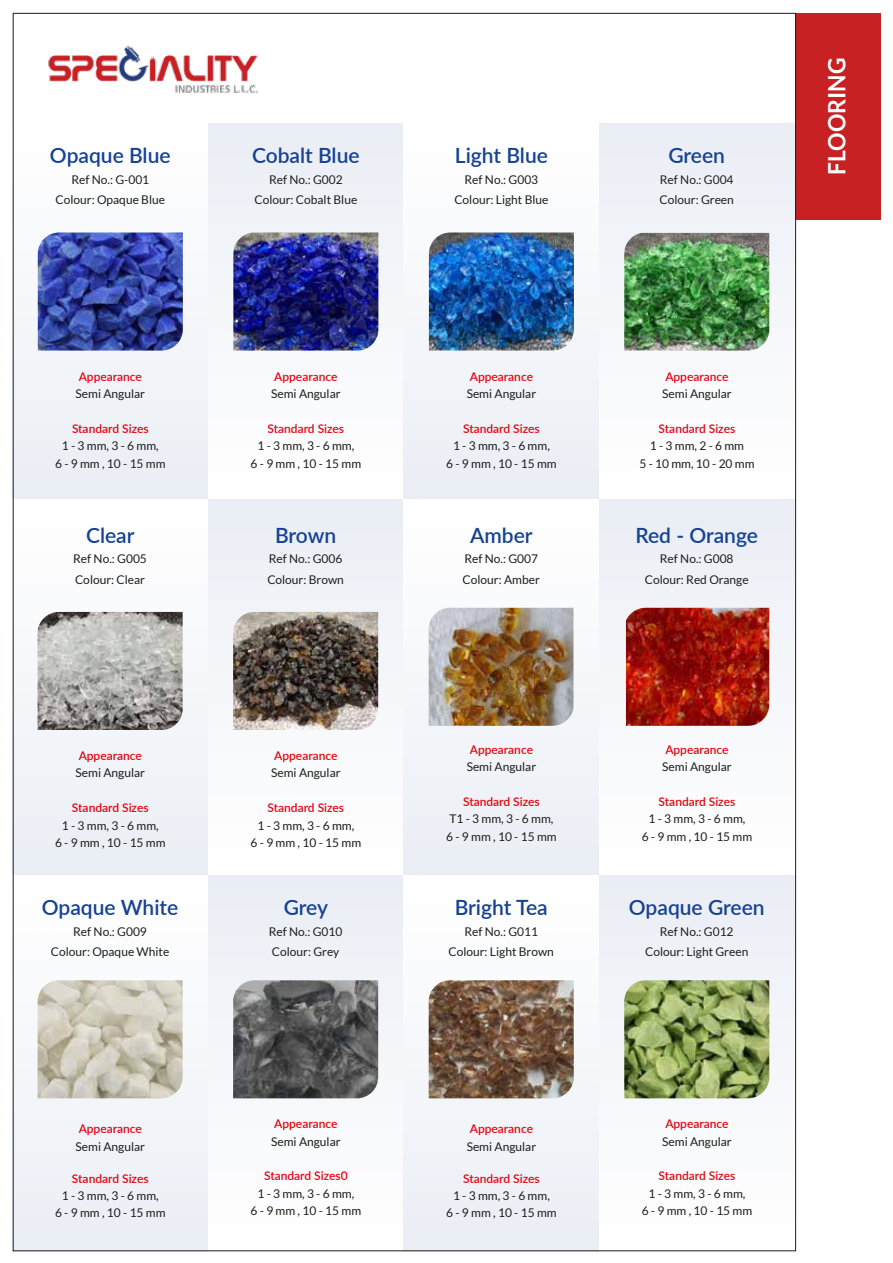
<style>
.page{position:relative;width:893px;height:1263px;background:#fff}
.page>*{position:absolute;margin:0;border:0;box-sizing:border-box;transform-origin:0 0}
.t1{font:700 24px "Lato";color:#fff;scale:.96 1}
.t2{font:600 21px "Lato";color:#164194}
.t3{font:12px/20.4px "Lato";color:#1d1d1b;text-align:center}
.t4{font:600 12px "Lato";color:#e30613}
</style>
<div class="page">
<div style="left:13px;top:123px;width:195px;height:376px;background:#f2f5f9"></div>
<div style="left:208px;top:123px;width:196px;height:376px;background:#f7f9fb"></div>
<div style="left:404px;top:123px;width:195px;height:376px;background:#f2f5f9"></div>
<div style="left:599px;top:123px;width:196px;height:376px;background:linear-gradient(to right,#f5f7fa,#f4f6fa)"></div>
<div style="left:13px;top:499px;width:195px;height:376px;background:#f2f5f9"></div>
<div style="left:208px;top:499px;width:196px;height:376px;background:#f7f9fb"></div>
<div style="left:404px;top:499px;width:195px;height:376px;background:#f2f5f9"></div>
<div style="left:599px;top:499px;width:196px;height:376px;background:linear-gradient(to right,#f5f7fa,#f5f6f9)"></div>
<div style="left:13px;top:876px;width:195px;height:375px;background:#f2f5f9"></div>
<div style="left:208px;top:876px;width:196px;height:375px;background:#f7f8fb"></div>
<div style="left:404px;top:876px;width:195px;height:375px;background:#f2f5f9"></div>
<div style="left:599px;top:876px;width:196px;height:375px;background:#f7f8fb"></div>
<img style="left:38px;top:612px;width:145px;height:118px">
<img style="left:233px;top:612px;width:145px;height:118px">
<img style="left:429px;top:608px;width:144px;height:118px">
<img style="left:626px;top:608px;width:143px;height:118px">
<img style="left:429px;top:980px;width:145px;height:118px">
<img style="left:624px;top:980px;width:145px;height:118px">
<img style="left:38px;top:980px;width:145px;height:118px">
<img style="left:233px;top:980px;width:145px;height:118px">
<img style="left:624px;top:233px;width:145px;height:118px">
<img style="left:429px;top:232px;width:145px;height:119px">
<img style="left:48px;top:45px;width:210px;height:48px">
<div style="left:796px;top:13px;width:85px;height:207px;background:#c82124"></div>
<img style="left:38px;top:232px;width:145px;height:119px">
<img style="left:233px;top:232px;width:145px;height:119px">
<h2 class="t2" style="left:50px;top:140px;width:122px">Opaque Blue</h2>
<p class="t3" style="left:56px;top:169px;width:111px">Ref No.: G-001<br>Colour: Opaque Blue</p>
<p class="t4" style="left:79px;top:367px;width:65px">Appearance</p>
<p class="t3" style="left:76px;top:383px;width:71px">Semi Angular</p>
<p class="t4" style="left:72px;top:420px;width:78px">Standard Sizes</p>
<p class="t3" style="left:55px;top:437px;width:112px;line-height:17.4px">1 - 3 mm, 3 - 6 mm,<br>6 - 9 mm , 10 - 15 mm</p>
<h2 class="t2" style="left:86px;top:520px;width:50px">Clear</h2>
<p class="t3" style="left:73px;top:548px;width:75px;text-align:left">Ref No.: G005<br>Colour: Clear</p>
<p class="t4" style="left:79px;top:747px;width:65px">Appearance</p>
<p class="t3" style="left:76px;top:763px;width:71px">Semi Angular</p>
<p class="t4" style="left:72px;top:799px;width:78px">Standard Sizes</p>
<p class="t3" style="left:55px;top:816px;width:112px;line-height:17.4px">1 - 3 mm, 3 - 6 mm,<br>6 - 9 mm , 10 - 15 mm</p>
<h2 class="t2" style="left:42px;top:892px;width:138px">Opaque White</h2>
<p class="t3" style="left:51px;top:921px;width:120px">Ref No.: G009<br>Colour: Opaque White</p>
<p class="t4" style="left:79px;top:1120px;width:65px">Appearance</p>
<p class="t3" style="left:76px;top:1136px;width:71px">Semi Angular</p>
<p class="t4" style="left:72px;top:1169px;width:78px">Standard Sizes</p>
<p class="t3" style="left:55px;top:1187px;width:112px;line-height:17.4px">1 - 3 mm, 3 - 6 mm,<br>6 - 9 mm , 10 - 15 mm</p>
<h2 class="t2" style="left:252px;top:140px;width:109px">Cobalt Blue</h2>
<p class="t3" style="left:254px;top:169px;width:104px">Ref No.: G002<br>Colour: Cobalt Blue</p>
<p class="t4" style="left:274px;top:367px;width:65px">Appearance</p>
<p class="t3" style="left:271px;top:383px;width:71px">Semi Angular</p>
<p class="t4" style="left:268px;top:420px;width:78px">Standard Sizes</p>
<p class="t3" style="left:251px;top:437px;width:112px;line-height:17.4px">1 - 3 mm, 3 - 6 mm,<br>6 - 9 mm , 10 - 15 mm</p>
<h2 class="t2" style="left:275px;top:520px;width:63px">Brown</h2>
<p class="t3" style="left:267px;top:548px;width:78px;text-align:left">Ref No.: G006<br>Colour: Brown</p>
<p class="t4" style="left:274px;top:747px;width:65px">Appearance</p>
<p class="t3" style="left:271px;top:763px;width:71px">Semi Angular</p>
<p class="t4" style="left:268px;top:799px;width:78px">Standard Sizes</p>
<p class="t3" style="left:251px;top:816px;width:112px;line-height:17.4px">1 - 3 mm, 3 - 6 mm,<br>6 - 9 mm , 10 - 15 mm</p>
<h2 class="t2" style="left:284px;top:892px;width:46px">Grey</h2>
<p class="t3" style="left:269px;top:921px;width:75px;text-align:left">Ref No.: G010<br>Colour: Grey</p>
<p class="t4" style="left:274px;top:1115px;width:65px">Appearance</p>
<p class="t3" style="left:271px;top:1131px;width:71px">Semi Angular</p>
<p class="t4" style="left:264px;top:1167px;width:85px">Standard Sizes0</p>
<p class="t3" style="left:251px;top:1184px;width:112px;line-height:17.4px">1 - 3 mm, 3 - 6 mm,<br>6 - 9 mm , 10 - 15 mm</p>
<h2 class="t2" style="left:455px;top:140px;width:95px">Light Blue</h2>
<p class="t3" style="left:454px;top:169px;width:96px">Ref No.: G003<br>Colour: Light Blue</p>
<p class="t4" style="left:470px;top:367px;width:65px">Appearance</p>
<p class="t3" style="left:467px;top:383px;width:71px">Semi Angular</p>
<p class="t4" style="left:463px;top:420px;width:78px">Standard Sizes</p>
<p class="t3" style="left:446px;top:437px;width:112px;line-height:17.4px">1 - 3 mm, 3 - 6 mm,<br>6 - 9 mm , 10 - 15 mm</p>
<h2 class="t2" style="left:470px;top:520px;width:64px">Amber</h2>
<p class="t3" style="left:463px;top:548px;width:79px;text-align:left">Ref No.: G007<br>Colour: Amber</p>
<p class="t4" style="left:470px;top:741px;width:65px">Appearance</p>
<p class="t3" style="left:467px;top:757px;width:71px">Semi Angular</p>
<p class="t4" style="left:463px;top:793px;width:78px">Standard Sizes</p>
<p class="t3" style="left:446px;top:810px;width:112px;line-height:17.4px;text-align:left">T1 - 3 mm, 3 - 6 mm,<br>6 - 9 mm , 10 - 15 mm</p>
<h2 class="t2" style="left:455px;top:892px;width:94px">Bright Tea</h2>
<p class="t3" style="left:448px;top:921px;width:107px">Ref No.: G011<br>Colour: Light Brown</p>
<p class="t4" style="left:470px;top:1120px;width:65px">Appearance</p>
<p class="t3" style="left:467px;top:1136px;width:71px">Semi Angular</p>
<p class="t4" style="left:463px;top:1169px;width:78px">Standard Sizes</p>
<p class="t3" style="left:446px;top:1187px;width:112px;line-height:17.4px">1 - 3 mm, 3 - 6 mm,<br>6 - 9 mm , 10 - 15 mm</p>
<h2 class="t2" style="left:668px;top:140px;width:58px">Green</h2>
<p class="t3" style="left:660px;top:169px;width:76px;text-align:left">Ref No.: G004<br>Colour: Green</p>
<h1 class="t1" style="left:823px;top:175px;width:123px;rotate:-90deg">FLOORING</h1>
<p class="t4" style="left:665px;top:368px;width:65px">Appearance</p>
<p class="t3" style="left:662px;top:383px;width:71px">Semi Angular</p>
<p class="t4" style="left:659px;top:420px;width:78px">Standard Sizes</p>
<p class="t3" style="left:639px;top:437px;width:117px;line-height:17.4px">1 - 3 mm, 2 - 6 mm<br>5 - 10 mm, 10 - 20 mm</p>
<h2 class="t2" style="left:635px;top:520px;width:124px">Red - Orange</h2>
<p class="t3" style="left:645px;top:548px;width:105px">Ref No.: G008<br>Colour: Red Orange</p>
<p class="t4" style="left:665px;top:741px;width:65px">Appearance</p>
<p class="t3" style="left:662px;top:757px;width:71px">Semi Angular</p>
<p class="t4" style="left:659px;top:793px;width:78px">Standard Sizes</p>
<p class="t3" style="left:642px;top:810px;width:112px;line-height:17.4px">1 - 3 mm, 3 - 6 mm,<br>6 - 9 mm , 10 - 15 mm</p>
<h2 class="t2" style="left:629px;top:892px;width:137px">Opaque Green</h2>
<p class="t3" style="left:645px;top:921px;width:105px">Ref No.: G012<br>Colour: Light Green</p>
<p class="t4" style="left:665px;top:1115px;width:65px">Appearance</p>
<p class="t3" style="left:662px;top:1131px;width:71px">Semi Angular</p>
<p class="t4" style="left:659px;top:1167px;width:78px">Standard Sizes</p>
<p class="t3" style="left:642px;top:1184px;width:112px;line-height:17.4px">1 - 3 mm, 3 - 6 mm,<br>6 - 9 mm , 10 - 15 mm</p>
</div>
